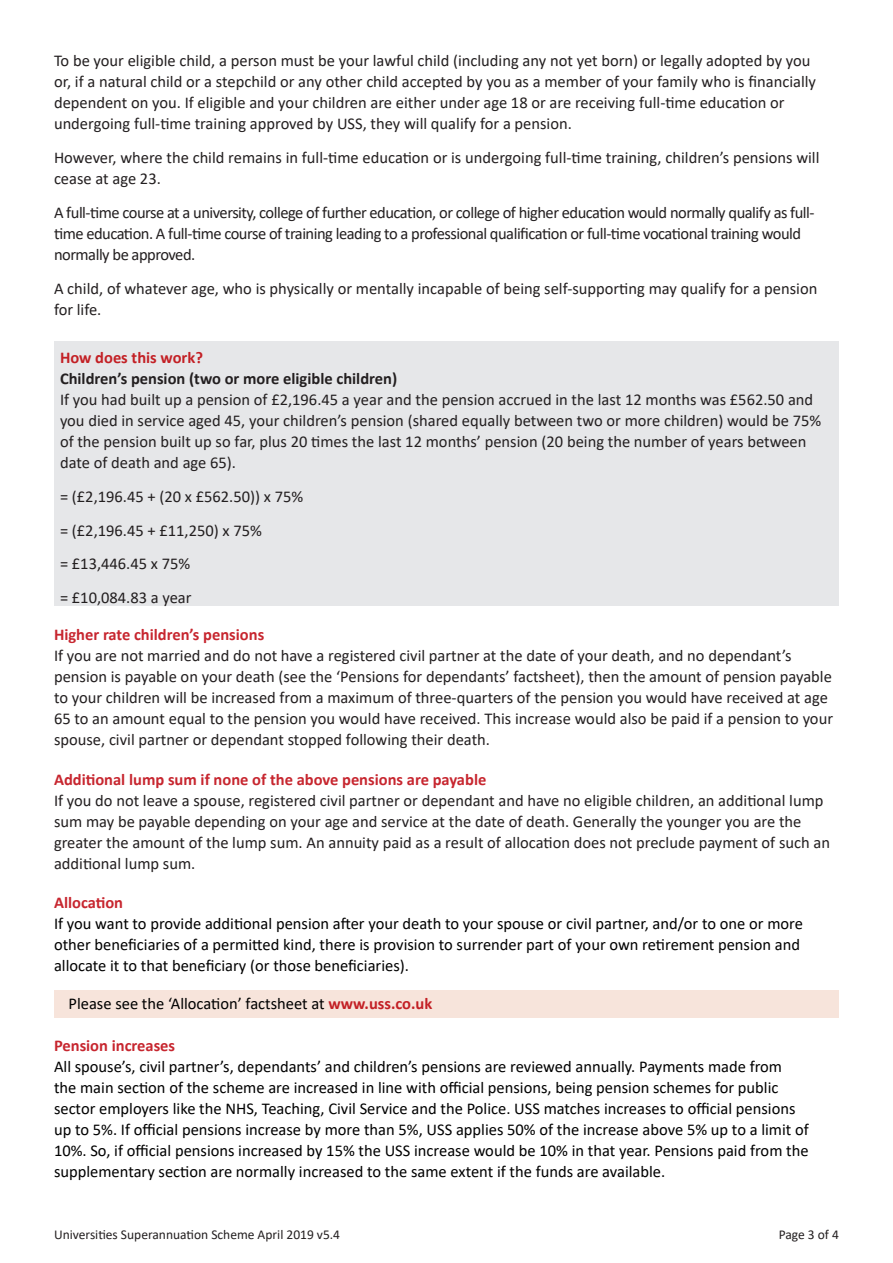
<style>
.page{position:relative;width:893px;height:1263px;background:#fff}
.page>*{position:absolute;margin:0;border:0;box-sizing:border-box;transform-origin:0 0}
.t1{font:16.5px/21px "Calibri";color:#231f20}
.t2{font:16.5px/21px "Calibri";color:#000}
.t3{font:16.5px/21px "Calibri";letter-spacing:-.03em;color:#231f20}
.t4{font:13.5px "Calibri";color:#231f20}
.s1{font-weight:700;color:#c32025}
.s2{font-weight:700}
.s3{font-weight:700;color:#c7262f}
</style>
<div class="page">
<div style="left:54px;top:342px;width:785px;height:264px;background:#e6e7e9"></div>
<div style="left:54px;top:990px;width:785px;height:27px;background:#f7e4db"></div>
<p class="t1" style="left:54px;top:50px;width:764px">To be your eligible child, a person must be your lawful child (including any not yet born) or legally adopted by you or, if a natural child or a stepchild or any other child accepted by you as a member of your family who is financially dependent on you. If eligible and your children are either under age 18 or are receiving full-time education or undergoing full-time training approved by USS, they will qualify for a pension.</p>
<p class="t1" style="left:54px;top:147px;width:767px">However, where the child remains in full-time education or is undergoing full-time training, children’s pensions will cease at age 23.</p>
<p class="t3" style="left:54px;top:201px;width:762px">A full-time course at a university, college of further education, or college of higher education would normally qualify as full&shy;time education. A full-time course of training leading to a professional qualification or full-time vocational training would normally be approved.</p>
<p class="t1" style="left:54px;top:277px;width:765px">A child, of whatever age, who is physically or mentally incapable of being self-supporting may qualify for a pension for life.</p>
<p class="t1" style="left:60px;top:347px;width:763px"><span class="s1">How does this work?<br></span><span class="s2">Children’s pension (two or more eligible children)<br></span>If you had built up a pension of £2,196.45 a year and the pension accrued in the last 12 months was £562.50 and you died in service aged 45, your children’s pension (shared equally between two or more children) would be 75% of the pension built up so far, plus 20 times the last 12 months’ pension (20 being the number of years between date of death and age 65).</p>
<p class="t1" style="left:60px;top:485px;width:245px">= (£2,196.45 + (20 x £562.50)) x 75%</p>
<p class="t1" style="left:60px;top:519px;width:203px">= (£2,196.45 + £11,250) x 75%</p>
<p class="t1" style="left:60px;top:553px;width:132px">= £13,446.45 x 75%</p>
<p class="t1" style="left:60px;top:587px;width:133px">= £10,084.83 a year</p>
<p class="t1" style="left:54px;top:623px;width:781px"><span class="s3">Higher rate children’s pensions<br></span>If you are not married and do not have a registered civil partner at the date of your death, and no dependant’s pension is payable on your death (see the ‘Pensions for dependants’ factsheet), then the amount of pension payable to your children will be increased from a maximum of three-quarters of the pension you would have received at age 65 to an amount equal to the pension you would have received. This increase would also be paid if a pension to your spouse, civil partner or dependant stopped following their death.</p>
<p class="t1" style="left:54px;top:768px;width:778px"><span class="s3">Additional lump sum if none of the above pensions are payable<br></span>If you do not leave a spouse, registered civil partner or dependant and have no eligible children, an additional lump sum may be payable depending on your age and service at the date of death. Generally the younger you are the greater the amount of the lump sum. An annuity paid as a result of allocation does not preclude payment of such an additional lump sum.</p>
<p class="t2" style="left:54px;top:892px;width:750px"><span class="s3">Allocation<br></span>If you want to provide additional pension after your death to your spouse or civil partner, and/or to one or more other beneficiaries of a permitted kind, there is provision to surrender part of your own retirement pension and allocate it to that beneficiary (or those beneficiaries).</p>
<p class="t2" style="left:69px;top:992px;width:365px">Please see the ‘Allocation’ factsheet at <span class="s1">www.uss.co.uk</span></p>
<p class="t2" style="left:54px;top:1035px;width:756px"><span class="s3">Pension increases<br></span>All spouse’s, civil partner’s, dependants’ and children’s pensions are reviewed annually. Payments made from<br>the main section of the scheme are increased in line with official pensions, being pension schemes for public sector employers like the NHS, Teaching, Civil Service and the Police. USS matches increases to official pensions up to 5%. If official pensions increase by more than 5%, USS applies 50% of the increase above 5% up to a limit of 10%. So, if official pensions increased by 15% the USS increase would be 10% in that year. Pensions paid from the supplementary section are normally increased to the same extent if the funds are available.</p>
<p class="t4" style="left:54px;top:1225px;width:288px">Universities Superannuation Scheme April 2019 v5.4</p>
<p class="t4" style="left:779px;top:1225px;width:62px">Page 3 of 4</p>
</div>
